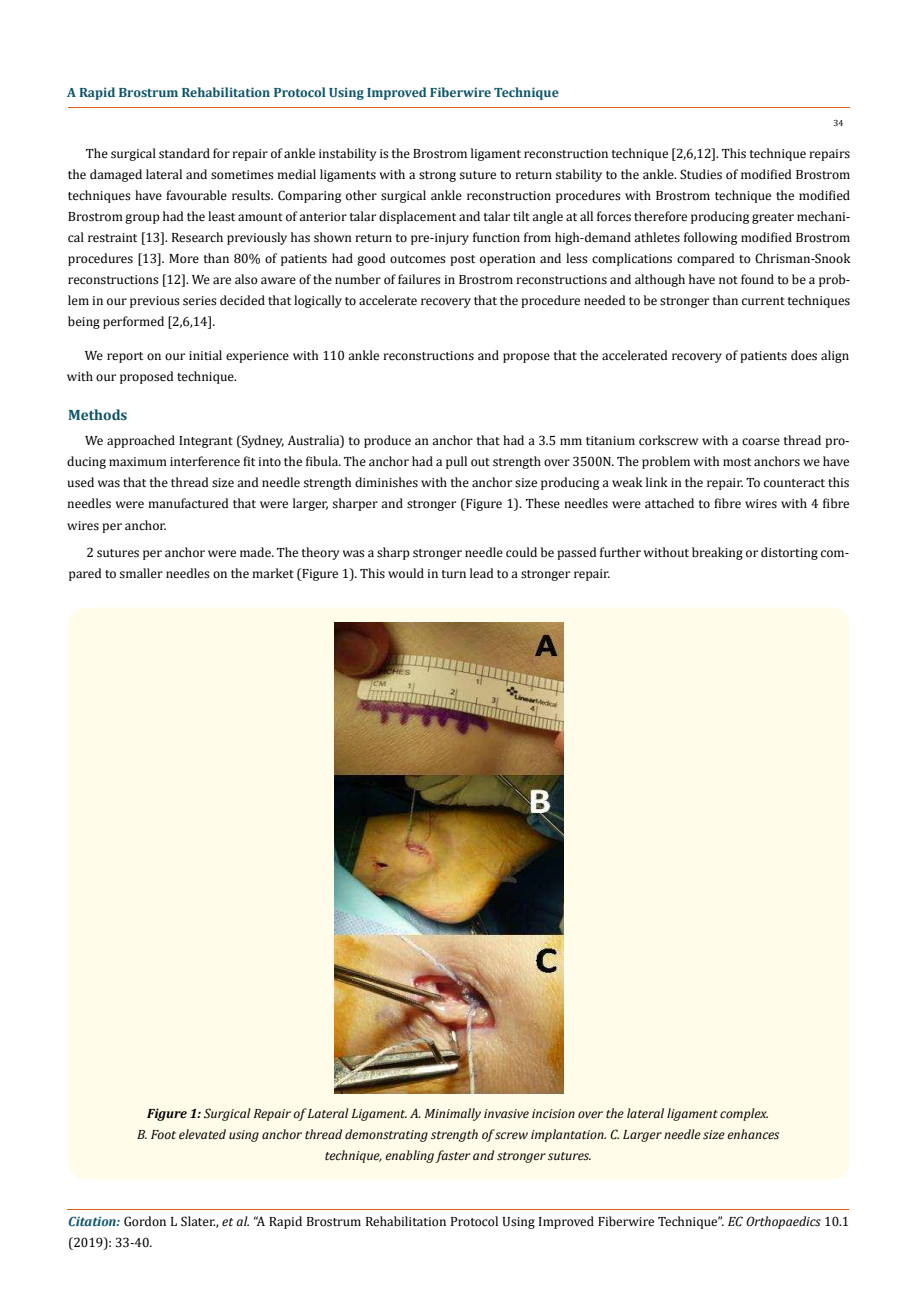
<style>
.page{position:relative;width:917px;height:1316px;background:#fff}
.page>*{position:absolute;margin:0;border:0;box-sizing:border-box;transform-origin:0 0}
.t1{font:700 15px "Cambria";color:#0e546a}
.t2{font:13.5px/21px "Cambria";color:#000}
.t3{font:italic 13.5px/21px "Cambria";color:#000;text-align:center}
.t4{font:700 13.5px "Cambria";color:#0e546a}
.t5{font:9px "Cambria";color:#000}
.s1{font-weight:700}
.s2{font-weight:700;font-style:italic;color:#0e546a}
.s3{font-style:italic}
</style>
<div class="page">
<hr style="left:68px;top:108px;width:781px;height:1px;background:#e05d1a">
<hr style="left:67px;top:1209px;width:782px;height:1px;background:#e05d1a">
<div style="left:68px;top:607px;width:781px;height:572px;background:#fffde9;border-radius:18px"></div>
<img style="left:334px;top:622px;width:229px;height:471px">
<p class="t4" style="left:67px;top:83px;width:493px">A Rapid Brostrum Rehabilitation Protocol Using Improved Fiberwire Technique</p>
<p class="t5" style="left:833px;top:118px;width:11px">34</p>
<p class="t2" style="left:68px;top:143px;width:784px;text-align:justify;text-indent:18px">The surgical standard for repair of ankle instability is the Brostrom ligament reconstruction technique [2,6,12]. This technique repairs the damaged lateral and sometimes medial ligaments with a strong suture to return stability to the ankle. Studies of modified Brostrom techniques have favourable results. Comparing other surgical ankle reconstruction procedures with Brostrom technique the modified Brostrom group had the least amount of anterior talar displacement and talar tilt angle at all forces therefore producing greater mechani&shy;cal restraint [13]. Research previously has shown return to pre-injury function from high-demand athletes following modified Brostrom procedures [13]. More than 80% of patients had good outcomes post operation and less complications compared to Chrisman-Snook reconstructions [12]. We are also aware of the number of failures in Brostrom reconstructions and although have not found to be a prob&shy;lem in our previous series decided that logically to accelerate recovery that the procedure needed to be stronger than current techniques being performed [2,6,14].</p>
<p class="t2" style="left:67px;top:344px;width:784px;text-indent:18px">We report on our initial experience with 110 ankle reconstructions and propose that the accelerated recovery of patients does align with our proposed technique.</p>
<p class="t1" style="left:68px;top:404px;width:61px">Methods</p>
<p class="t2" style="left:67px;top:430px;width:784px;text-align:justify;text-indent:18px">We approached Integrant (Sydney, Australia) to produce an anchor that had a 3.5 mm titanium corkscrew with a coarse thread pro&shy;ducing maximum interference fit into the fibula. The anchor had a pull out strength over 3500N. The problem with most anchors we have used was that the thread size and needle strength diminishes with the anchor size producing a weak link in the repair. To counteract this needles were manufactured that were larger, sharper and stronger (Figure 1). These needles were attached to fibre wires with 4 fibre wires per anchor.</p>
<p class="t2" style="left:68px;top:542px;width:782px;text-indent:18px">2 sutures per anchor were made. The theory was a sharp stronger needle could be passed further without breaking or distorting com&shy;pared to smaller needles on the market (Figure 1). This would in turn lead to a stronger repair.</p>
<p class="t3" style="left:137px;top:1102px;width:643px"><span class="s1">Figure 1:</span> Surgical Repair of Lateral Ligament. A. Minimally invasive incision over the lateral ligament complex.<br>B. Foot elevated using anchor thread demonstrating strength of screw implantation. C. Larger needle size enhances technique, enabling faster and stronger sutures.</p>
<p class="t2" style="left:68px;top:1210px;width:782px"><span class="s2">Citation:</span> Gordon L Slater., <span class="s3">et al.</span> “A Rapid Brostrum Rehabilitation Protocol Using Improved Fiberwire Technique”. <span class="s3">EC Orthopaedics</span> 10.1 (2019): 33-40.</p>
</div>
